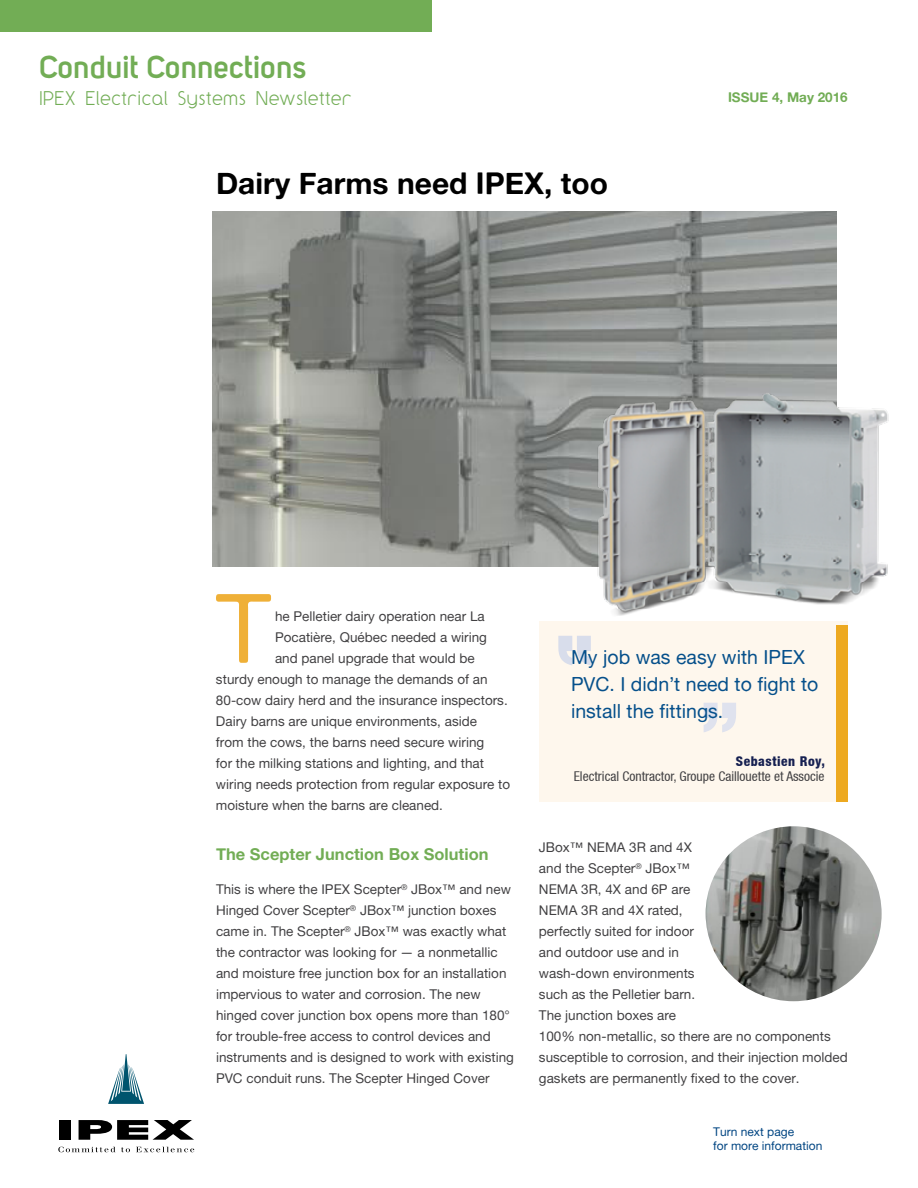
<style>
.page{position:relative;width:918px;height:1188px;background:#fff}
.page>*{position:absolute;margin:0;border:0;box-sizing:border-box;transform-origin:0 0}
.t1{font:96.45px "Alte Haas Grotesk";color:#efb037}
.t2{font:700 31.5px "Uni Sans Semi";color:#72ad55}
.t3{font:30px "Alte Haas Grotesk Bold";color:#000}
.t4{font:19.5px/27px "Alte Haas Grotesk";color:#06508b}
.t5{font:16.5px "Y2 K Neophyte";letter-spacing:.07em;color:#72ad55}
.t6{font:16.5px "Alte Haas Grotesk Bold";color:#72ad55}
.t7{font:13.5px/21px "Alte Haas Grotesk";color:#414042}
.t8{font:condensed 13.5px "Helvetica Neue LT";color:#414042}
.t9{font:13.5px "Alte Haas Grotesk Bold";color:#72ad55}
.t10{font:800 condensed 13.5px "Helvetica Neue LT";letter-spacing:.04em;color:#162051}
.t11{font:12px/13.5px "Alte Haas Grotesk";color:#004582}
</style>
<div class="page">
<div style="left:0;top:0;width:432px;height:31px;background:#72ad55"></div>
<img style="left:213px;top:212px;width:624px;height:355px">
<div style="left:539px;top:621px;width:309px;height:180px;background:#fef7ed"></div>
<div style="left:836px;top:625px;width:12px;height:176px;background:#eda920"></div>
<img style="left:706px;top:826px;width:176px;height:175px">
<div style="left:59px;top:1120px;width:11px;height:20px;background:#000"></div>
<svg style="left:79px;top:1120px;width:115px;height:20px"></svg>
<svg style="left:108px;top:1054px;width:36px;height:50px"></svg>
<svg style="left:58px;top:1147px;width:72px;height:5px"></svg>
<svg style="left:136px;top:1147px;width:58px;height:5px"></svg>
<svg style="left:704px;top:703px;width:32px;height:29px"></svg>
<svg style="left:558px;top:636px;width:33px;height:29px"></svg>
<img style="left:582px;top:375px;width:307px;height:241px">
<h2 class="t2" style="left:40px;top:48px;width:268px">Conduit Connections</h2>
<p class="t5" style="left:40px;top:87px;width:313px">IPEX Electrical Systems Newsletter</p>
<p class="t9" style="left:728px;top:89px;width:121px">ISSUE 4, May 2016</p>
<h3 class="t3" style="left:216px;top:165px;width:394px">Dairy Farms need IPEX, too</h3>
<h1 class="t1" style="left:216px;top:571px;width:57px">T</h1>
<p class="t7" style="left:275px;top:606px;width:211px">he Pelletier dairy operation near La</p>
<p class="t7" style="left:275px;top:627px;width:214px">Pocatière, Québec needed a wiring</p>
<p class="t7" style="left:275px;top:648px;width:201px">and panel upgrade that would be</p>
<p class="t7" style="left:216px;top:669px;width:273px">sturdy enough to manage the demands of an</p>
<p class="t7" style="left:216px;top:690px;width:293px">80-cow dairy herd and the insurance inspectors.</p>
<p class="t7" style="left:216px;top:711px;width:263px">Dairy barns are unique environments, aside</p>
<p class="t7" style="left:216px;top:732px;width:270px">from the cows, the barns need secure wiring</p>
<p class="t7" style="left:216px;top:753px;width:270px">for the milking stations and lighting, and that</p>
<p class="t7" style="left:216px;top:774px;width:296px">wiring needs protection from regular exposure to</p>
<p class="t7" style="left:216px;top:795px;width:229px">moisture when the barns are cleaned.</p>
<p class="t6" style="left:216px;top:843px;width:274px">The Scepter Junction Box Solution</p>
<p class="t7" style="left:216px;top:879px;width:300px">This is where the IPEX Scepter<sup>®</sup> JBox™ and new Hinged Cover Scepter<sup>®</sup> JBox™ junction boxes came in. The Scepter<sup>®</sup> JBox™ was exactly what the contractor was looking for — a nonmetallic and moisture free junction box for an installation impervious to water and corrosion. The new hinged cover junction box opens more than 180° for trouble-free access to control devices and instruments and is designed to work with existing PVC conduit runs. The Scepter Hinged Cover</p>
<h3 class="t4" style="left:571px;top:643px;width:249px">My job was easy with IPEX<br>PVC. I didn’t need to fight to install the fittings.</h3>
<p class="t10" style="left:736px;top:753px;width:91px">Sebastien Roy,</p>
<p class="t8" style="left:574px;top:769px;width:252px">Electrical Contractor, Groupe Caillouette et Associe</p>
<p class="t7" style="left:539px;top:837px;width:310px">JBox™ NEMA 3R and 4X<br>and the Scepter<sup>®</sup> JBox™<br>NEMA 3R, 4X and 6P are<br>NEMA 3R and 4X rated,<br>perfectly suited for indoor<br>and outdoor use and in<br>wash-down environments<br>such as the Pelletier barn.<br>The junction boxes are<br>100% non-metallic, so there are no components susceptible to corrosion, and their injection molded gaskets are permanently fixed to the cover.</p>
<p class="t11" style="left:713px;top:1125px;width:111px">Turn next page<br>for more information</p>
</div>
